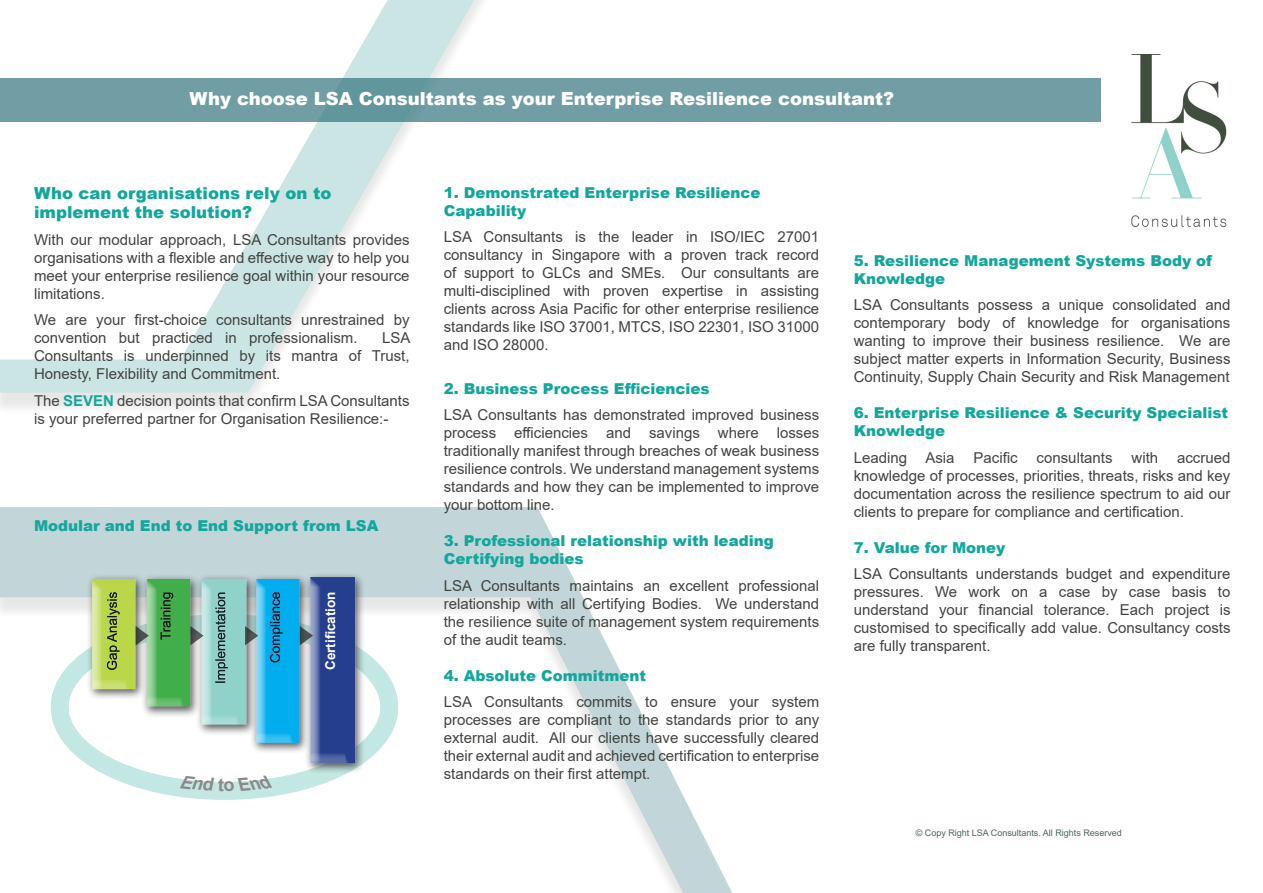
<style>
.page{position:relative;width:1263px;height:893px;background:#fff}
.page>*{position:absolute;margin:0;border:0;box-sizing:border-box;transform-origin:0 0}
.t1{font:900 18px "Arial";color:#fff}
.t2{font:700 18px "Arial";color:#231f20}
.t3{font:900 16.5px/19.8px "Arial";color:#12a79d}
.t4{font:15px/18px "Arial";color:#424440;text-align:justify}
.t5{font:900 15px/18px "Arial";color:#12a79d}
.t6{font:700 13.5px "Arial";color:#fff}
.t7{font:9px "Arial";color:#48685d}
.s1{font-weight:700;color:#12a79d}
</style>
<div class="page">
<div style="left:0;top:0;width:499px;height:415px;background:#231f20;opacity:.36"></div>
<svg style="left:0;top:0;width:492px;height:393px"></svg>
<svg style="left:0;top:507px;width:732px;height:386px"></svg>
<svg style="left:0;top:78px;width:1100px;height:44px;background:#6e9da3"></svg>
<img style="left:1131px;top:54px;width:96px;height:173px">
<div style="left:51px;top:614px;width:347px;height:186px;border:18px solid #8ed2ca;border-radius:50%"></div>
<div style="left:86px;top:574px;width:60px;height:126px;background:#231f20;opacity:.75"></div>
<div style="left:91px;top:568px;width:45px;height:124px;background:#fff;opacity:.75"></div>
<div style="left:146px;top:568px;width:45px;height:140px;background:#fff;opacity:.75"></div>
<div style="left:200px;top:568px;width:47px;height:159px;background:#fff;opacity:.75"></div>
<div style="left:250px;top:573px;width:60px;height:181px;background:#231f20;opacity:.75"></div>
<div style="left:254px;top:568px;width:47px;height:177px;background:#fff;opacity:.75"></div>
<div style="left:304px;top:572px;width:62px;height:202px;background:#231f20;opacity:.75"></div>
<div style="left:309px;top:566px;width:46px;height:198px;background:#fff;opacity:.75"></div>
<svg style="left:92px;top:579px;width:221px;height:164px;background:#89c4b1"></svg>
<svg style="left:180px;top:776px;width:34px;height:15px"></svg>
<svg style="left:224px;top:775px;width:48px;height:16px"></svg>
<p class="t1" style="left:190px;top:85px;width:706px">Why choose LSA Consultants as your Enterprise Resilience consultant?</p>
<p class="t3" style="left:34px;top:182px;width:299px">Who can organisations rely on to implement the solution?</p>
<p class="t4" style="left:34px;top:231px;width:377px">With our modular approach, LSA Consultants provides organisations with a flexible and effective way to help you meet your enterprise resilience goal within your resource limitations.</p>
<p class="t4" style="left:34px;top:311px;width:377px">We are your first-choice consultants unrestrained by convention but practiced in professionalism.</p>
<p class="t4" style="left:34px;top:329px;width:378px;text-indent:348px">LSA Consultants is underpinned by its mantra of Trust, Honesty, Flexibility and Commitment.</p>
<p class="t4" style="left:34px;top:392px;width:377px">The <span class="s1">SEVEN</span> decision points that confirm LSA Consultants is your preferred partner for Organisation Resilience:-</p>
<p class="t5" style="left:34px;top:516px;width:346px">Modular and End to End Support from LSA</p>
<p class="t2" style="left:218px;top:772px;width:9px">t</p>
<p class="t6" style="left:321px;top:670px;width:80px;rotate:-90deg">Certification</p>
<p class="t5" style="left:444px;top:183px;width:318px">1. Demonstrated Enterprise Resilience<br>Capability</p>
<p class="t4" style="left:444px;top:228px;width:377px">LSA Consultants is the leader in ISO/IEC 27001 consultancy in Singapore with a proven track record of support to GLCs and SMEs. Our consultants are multi-disciplined with proven expertise in assisting clients across Asia Pacific for other enterprise resilience standards like ISO 37001, MTCS, ISO 22301, ISO 31000 and ISO 28000.</p>
<p class="t5" style="left:444px;top:379px;width:268px">2. Business Process Efficiencies</p>
<p class="t4" style="left:444px;top:406px;width:377px">LSA Consultants has demonstrated improved business process efficiencies and savings where losses traditionally manifest through breaches of weak business resilience controls. We understand management systems standards and how they can be implemented to improve your bottom line.</p>
<p class="t5" style="left:444px;top:531px;width:331px">3. Professional relationship with leading<br>Certifying bodies</p>
<p class="t4" style="left:444px;top:576px;width:377px">LSA Consultants maintains an excellent professional relationship with all Certifying Bodies. We understand the resilience suite of management system requirements of the audit teams.</p>
<p class="t5" style="left:444px;top:666px;width:204px">4. Absolute Commitment</p>
<p class="t4" style="left:444px;top:693px;width:377px">LSA Consultants commits to ensure your system processes are compliant to the standards prior to any external audit. All our clients have successfully cleared their external audit and achieved certification to enterprise standards on their first attempt.</p>
<p class="t5" style="left:854px;top:251px;width:360px">5. Resilience Management Systems Body of<br>Knowledge</p>
<p class="t4" style="left:854px;top:296px;width:378px">LSA Consultants possess a unique consolidated and contemporary body of knowledge for organisations wanting to improve their business resilience. We are subject matter experts in Information Security, Business Continuity, Supply Chain Security and Risk Management</p>
<p class="t5" style="left:854px;top:404px;width:376px">6. Enterprise Resilience &amp; Security Specialist<br>Knowledge</p>
<p class="t4" style="left:854px;top:449px;width:102px">Leading Asia</p>
<p class="t4" style="left:973px;top:449px;width:46px">Pacific</p>
<p class="t4" style="left:1037px;top:449px;width:77px">consultants</p>
<p class="t4" style="left:1131px;top:449px;width:28px">with</p>
<p class="t4" style="left:854px;top:449px;width:378px;text-indent:323px">accrued knowledge of processes, priorities, threats, risks and key documentation across the resilience spectrum to aid our clients to prepare for compliance and certification.</p>
<p class="t5" style="left:854px;top:538px;width:153px">7. Value for Money</p>
<p class="t4" style="left:854px;top:565px;width:378px">LSA Consultants understands budget and expenditure pressures. We work on a case by case basis to understand your financial tolerance. Each project is customised to specifically add value. Consultancy costs are fully transparent.</p>
<p class="t7" style="left:916px;top:826px;width:208px">© Copy Right LSA Consultants. All Rights Reserved</p>
</div>
